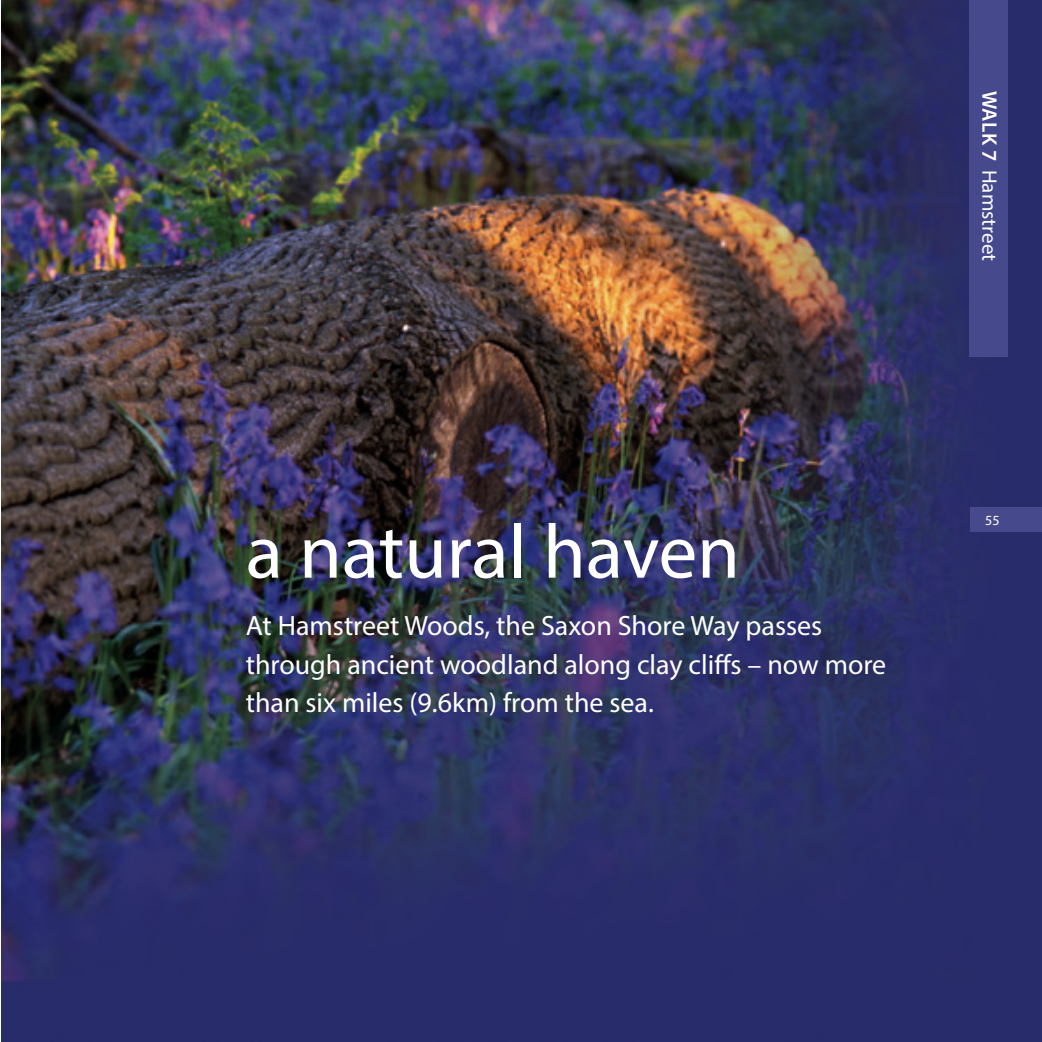
<style>
.page{position:relative;width:1042px;height:1042px;background:#fff}
.page>*{position:absolute;margin:0;border:0;box-sizing:border-box;transform-origin:0 0}
.t1{font:77px "Myriad Pro";color:#fff}
.t2{font:28px/38.5px "Myriad Pro";color:#fff}
.t3{font:21px "Myriad Pro";color:#fff}
.t4{font:14px "Myriad Pro";color:#fff}
.s1{font-weight:600}
</style>
<div class="page">
<img style="left:1px;top:0;width:1041px;height:1042px">
<div style="left:970px;top:507px;width:72px;height:25px;background:#47498d"></div>
<div style="left:969px;top:0;width:39px;height:356px;background:#47498d"></div>
<p class="t3" style="left:1002px;top:91px;width:172px;rotate:90deg"><span class="s1">WALK 7</span> Hamstreet</p>
<h1 class="t1" style="left:246px;top:504px;width:496px">a natural haven</h1>
<p class="t2" style="left:246px;top:606px;width:642px">At Hamstreet Woods, the Saxon Shore Way passes through ancient woodland along clay cliffs – now more than six miles (9.6km) from the sea.</p>
<p class="t4" style="left:985px;top:512px;width:16px">55</p>
</div>
